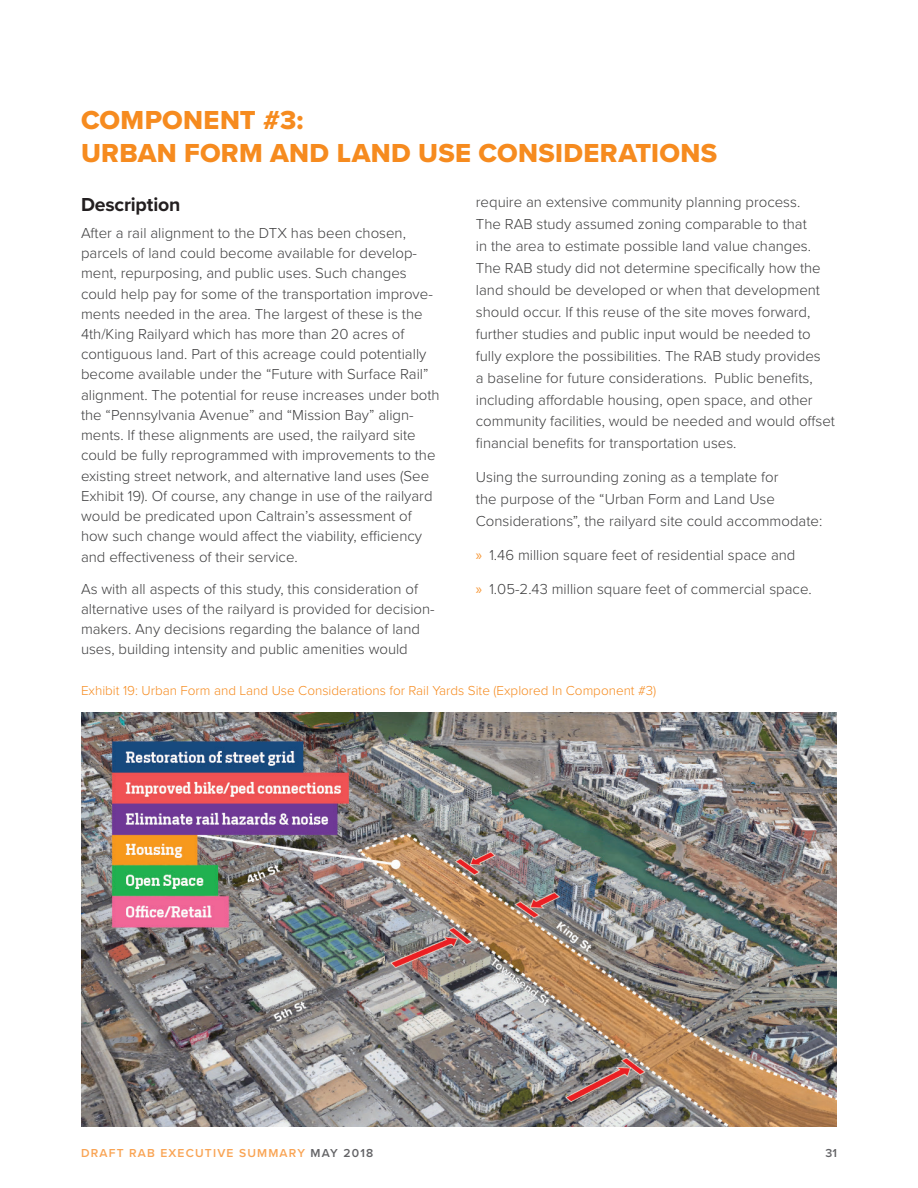
<style>
.page{position:relative;width:918px;height:1188px;background:#fff}
.page>*{position:absolute;margin:0;border:0;box-sizing:border-box;transform-origin:0 0}
.Heading_1{font:27px/32.4px "Proxima Nova Extrabld";letter-spacing:.01em;color:#f68b1f}
.Heading_2{font:700 19.5px "Proxima Nova";letter-spacing:-.01em;color:#231f20}
.Body_Text{font:300 15px/20.2px "Proxima Nova";color:#3e3e3f}
.Captions{font:300 13.5px "Proxima Nova";color:#f68b1f}
.t1{font:600 12px "Proxima Nova";letter-spacing:.1em;color:#f9a454}
.t2{font:600 12px "Proxima Nova";color:#636366}
.s1{font-family:"Myriad Pro";font-weight:400;color:#f79532}
.s2{color:#636366}
</style>
<div class="page">
<img style="left:81px;top:712px;width:756px;height:414px">
<p class="Heading_1" style="left:81px;top:104px;width:638px">COMPONENT #3:<br>URBAN FORM AND LAND USE CONSIDERATIONS</p>
<p class="Heading_2" style="left:81px;top:190px;width:101px">Description</p>
<p class="Body_Text" style="left:81px;top:222px;width:360px">After a rail alignment to the DTX has been chosen, parcels of land could become available for develop&shy;ment, repurposing, and public uses. Such changes could help pay for some of the transportation improve&shy;ments needed in the area. The largest of these is the 4th/King Railyard which has more than 20 acres of contiguous land. Part of this acreage could potentially become available under the “Future with Surface Rail” alignment. The potential for reuse increases under both the “Pennsylvania Avenue” and “Mission Bay” align&shy;ments. If these alignments are used, the railyard site could be fully reprogrammed with improvements to the existing street network, and alternative land uses (See Exhibit 19). Of course, any change in use of the railyard would be predicated upon Caltrain’s assessment of how such change would affect the viability, efficiency and effectiveness of their service.</p>
<p class="Body_Text" style="left:81px;top:578px;width:355px">As with all aspects of this study, this consideration of alternative uses of the railyard is provided for decision&shy;makers. Any decisions regarding the balance of land uses, building intensity and public amenities would</p>
<p class="Body_Text" style="left:476px;top:191px;width:361px;line-height:21.9px">require an extensive community planning process.<br>The RAB study assumed zoning comparable to that<br>in the area to estimate possible land value changes.<br>The RAB study did not determine specifically how the land should be developed or when that development should occur. If this reuse of the site moves forward, further studies and public input would be needed to fully explore the possibilities. The RAB study provides<br>a baseline for future considerations. Public benefits, including affordable housing, open space, and other community facilities, would be needed and would offset financial benefits for transportation uses.</p>
<p class="Body_Text" style="left:476px;top:466px;width:348px;line-height:21.9px">Using the surrounding zoning as a template for<br>the purpose of the “Urban Form and Land Use<br>Considerations”, the railyard site could accommodate:</p>
<p class="Body_Text" style="left:476px;top:544px;width:321px"><span class="s1">»</span> 1.46 million square feet of residential space and</p>
<p class="Body_Text" style="left:476px;top:578px;width:337px"><span class="s1">»</span> 1.05-2.43 million square feet of commercial space.</p>
<p class="Captions" style="left:81px;top:681px;width:577px">Exhibit 19: Urban Form and Land Use Considerations for Rail Yards Site (Explored In Component #3)</p>
<p class="t1" style="left:81px;top:1144px;width:294px">DRAFT RAB EXECUTIVE SUMMARY <span class="s2">MAY 2018</span></p>
<p class="t2" style="left:826px;top:1144px;width:13px">31</p>
</div>
